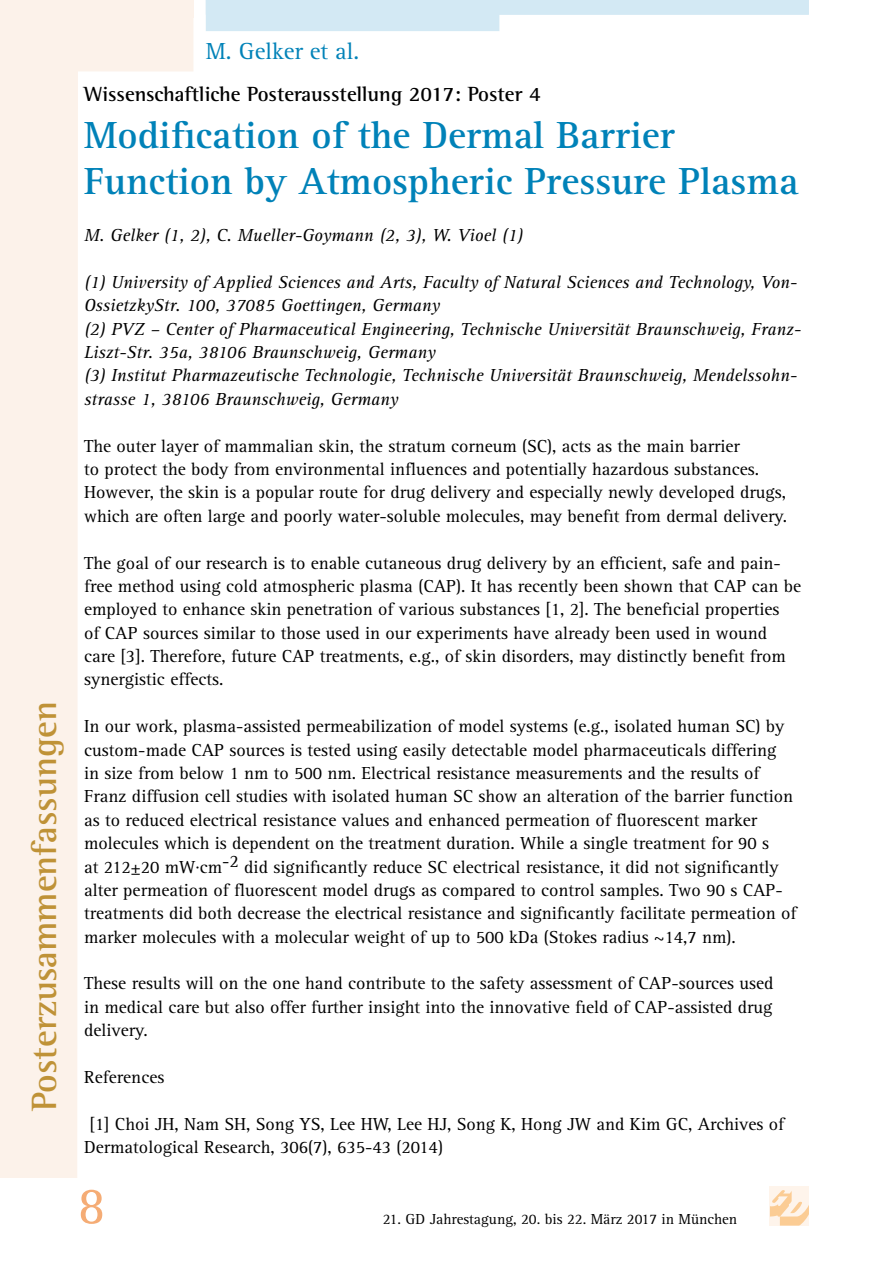
<style>
.page{position:relative;width:893px;height:1263px;background:#fff}
.page>*{position:absolute;margin:0;border:0;box-sizing:border-box;transform-origin:0 0}
.t1{font:54px "Agfa Rotis Serif";color:#f5ac75}
.t2{font:700 39px/46.8px "Agfa Rotis Serif";color:#0082b8}
.t3{font:700 36px "Agfa Rotis Semi Serif";color:#bf9237}
.t4{font:24px "Agfa Rotis Serif";color:#0082b8}
.t5{font:700 21px "Agfa Rotis Semi Serif";color:#000}
.t6{font:18px/23.4px "Agfa Rotis Serif";color:#000}
.t7{font:italic 18px/23.4px "Agfa Rotis Serif";color:#000}
.t8{font:15px "Agfa Rotis Serif";color:#000}
</style>
<div class="page">
<div style="left:770px;top:1186px;width:39px;height:39px;background:#fef4eb"></div>
<svg style="left:770px;top:1190px;width:39px;height:35px"></svg>
<svg style="left:0;top:0;width:194px;height:1178px"></svg>
<div style="left:0;top:0;width:193px;height:17px;background:#fcf2ea"></div>
<svg style="left:206px;top:0;width:603px;height:31px"></svg>
<h3 class="t3" style="left:23px;top:1111px;width:411px;rotate:-90deg">Posterzusammenfassungen</h3>
<h3 class="t4" style="left:206px;top:37px;width:155px">M. Gelker et al.</h3>
<p class="t5" style="left:84px;top:81px;width:458px">Wissenschaftliche Posterausstellung 2017: Poster 4</p>
<h2 class="t2" style="left:84px;top:112px;width:716px">Modification of the Dermal Barrier<br>Function by Atmospheric Pressure Plasma</h2>
<p class="t7" style="left:84px;top:224px;width:440px">M. Gelker (1, 2), C. Mueller-Goymann (2, 3), W. Vioel (1)</p>
<p class="t7" style="left:84px;top:271px;width:718px">(1) University of Applied Sciences and Arts, Faculty of Natural Sciences and Technology, Von-OssietzkyStr. 100, 37085 Goettingen, Germany<br>(2) PVZ – Center of Pharmaceutical Engineering, Technische Universität Braunschweig, Franz-Liszt-Str. 35a, 38106 Braunschweig, Germany<br>(3) Institut Pharmazeutische Technologie, Technische Universität Braunschweig, Mendelssohn&shy;strasse 1, 38106 Braunschweig, Germany</p>
<p class="t6" style="left:84px;top:434px;width:704px">The outer layer of mammalian skin, the stratum corneum (SC), acts as the main barrier<br>to protect the body from environmental influences and potentially hazardous substances.<br>However, the skin is a popular route for drug delivery and especially newly developed drugs, which are often large and poorly water-soluble molecules, may benefit from dermal delivery.</p>
<p class="t6" style="left:84px;top:551px;width:718px">The goal of our research is to enable cutaneous drug delivery by an efficient, safe and pain&shy;free method using cold atmospheric plasma (CAP). It has recently been shown that CAP can be employed to enhance skin penetration of various substances [1, 2]. The beneficial properties<br>of CAP sources similar to those used in our experiments have already been used in wound care [3]. Therefore, future CAP treatments, e.g., of skin disorders, may distinctly benefit from synergistic effects.</p>
<p class="t6" style="left:84px;top:715px;width:714px">In our work, plasma-assisted permeabilization of model systems (e.g., isolated human SC) by custom-made CAP sources is tested using easily detectable model pharmaceuticals differing<br>in size from below 1 nm to 500 nm. Electrical resistance measurements and the results of Franz diffusion cell studies with isolated human SC show an alteration of the barrier function as to reduced electrical resistance values and enhanced permeation of fluorescent marker molecules which is dependent on the treatment duration. While a single treatment for 90 s<br>at 212±20 mW·cm-2 did significantly reduce SC electrical resistance, it did not significantly alter permeation of fluorescent model drugs as compared to control samples. Two 90 s CAP&shy;treatments did both decrease the electrical resistance and significantly facilitate permeation of marker molecules with a molecular weight of up to 500 kDa (Stokes radius ~14,7 nm).</p>
<p class="t6" style="left:84px;top:972px;width:691px;text-align:justify">These results will on the one hand contribute to the safety assessment of CAP-sources used in medical care but also offer further insight into the innovative field of CAP-assisted drug delivery.</p>
<p class="t6" style="left:84px;top:1066px;width:82px">References</p>
<p class="t6" style="left:84px;top:1112px;width:701px">[1] Choi JH, Nam SH, Song YS, Lee HW, Lee HJ, Song K, Hong JW and Kim GC, Archives of<br>Dermatological Research, 306(7), 635-43 (2014)</p>
<h1 class="t1" style="left:78px;top:1175px;width:30px">8</h1>
<p class="t8" style="left:383px;top:1210px;width:356px">21. GD Jahrestagung, 20. bis 22. März 2017 in München</p>
</div>
